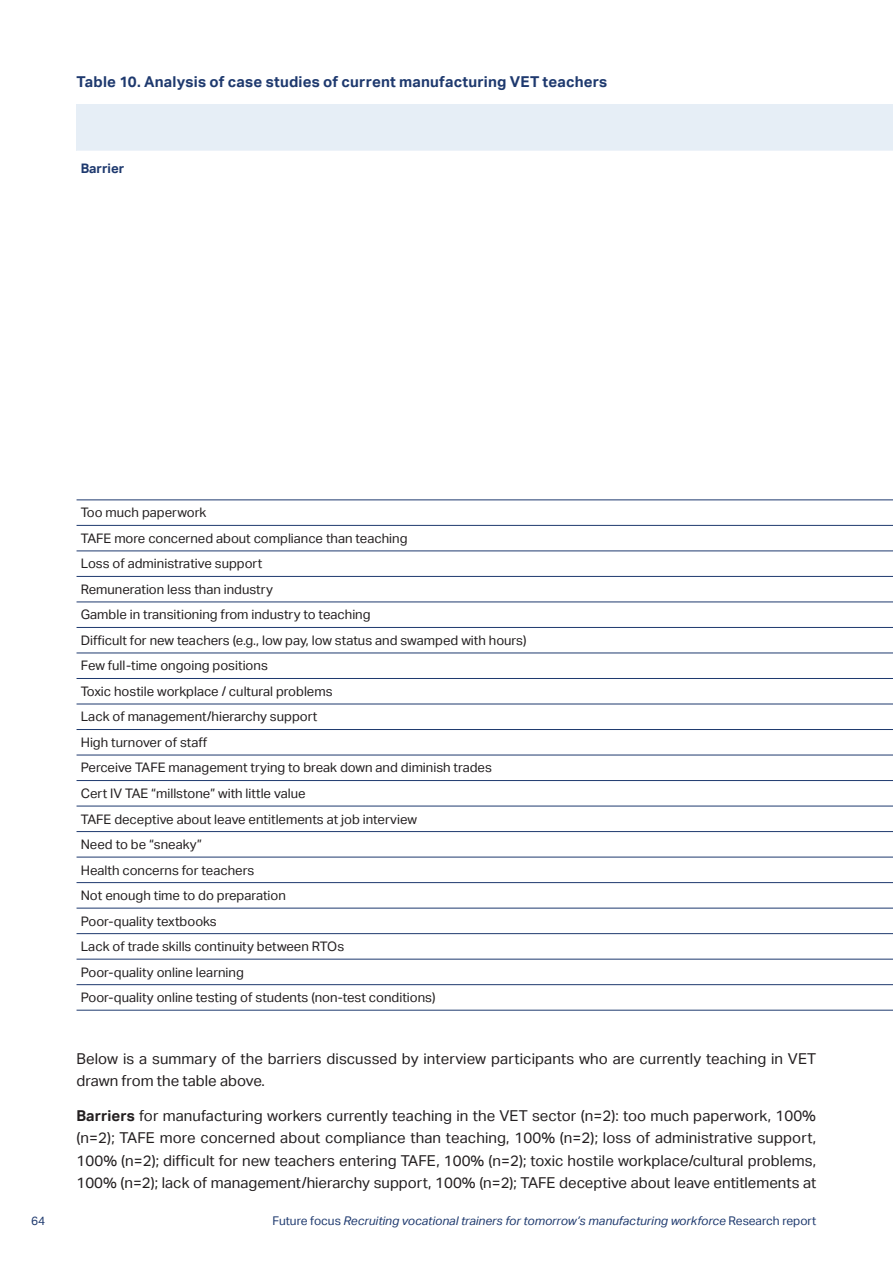
<style>
.page{position:relative;width:893px;height:1263px;background:#fff}
.page>*{position:absolute;margin:0;border:0;box-sizing:border-box;transform-origin:0 0}
._2__body_copy{font:15px/22.4px "Aktiv Grotesk";color:#231f20}
._4__table_heading{font:700 15px "Aktiv Grotesk";letter-spacing:.015em;color:#1e396e}
._2__body_copy-2{font:13.2px "Aktiv Grotesk";color:#231f20}
._2__body_copy-3{font:700 13.2px "Aktiv Grotesk";color:#1e396e}
.t1{font:italic 12px "Aktiv Grotesk";color:#1e396e}
.t2{font:12px "Aktiv Grotesk";color:#1e396e}
.s1{font-weight:700}
.s2{font-style:normal}
</style>
<div class="page">
<div style="left:77px;top:104px;width:816px;height:47px;background:#e6eef6"></div>
<svg style="left:77px;top:499px;width:816px;height:511px"></svg>
<hr style="left:77px;top:500px;width:816px;height:1px;background:#1e396e">
<hr style="left:77px;top:525px;width:816px;height:1px;background:#1e396e">
<hr style="left:77px;top:551px;width:816px;height:1px;background:#1e396e">
<hr style="left:77px;top:576px;width:816px;height:1px;background:#1e396e">
<hr style="left:77px;top:602px;width:816px;height:1px;background:#1e396e">
<hr style="left:77px;top:627px;width:816px;height:1px;background:#1e396e">
<hr style="left:77px;top:653px;width:816px;height:1px;background:#1e396e">
<hr style="left:77px;top:678px;width:816px;height:1px;background:#1e396e">
<hr style="left:77px;top:704px;width:816px;height:1px;background:#1e396e">
<hr style="left:77px;top:729px;width:816px;height:1px;background:#1e396e">
<hr style="left:77px;top:755px;width:816px;height:1px;background:#1e396e">
<hr style="left:77px;top:780px;width:816px;height:1px;background:#1e396e">
<hr style="left:77px;top:806px;width:816px;height:1px;background:#1e396e">
<hr style="left:77px;top:831px;width:816px;height:1px;background:#1e396e">
<hr style="left:77px;top:857px;width:816px;height:1px;background:#1e396e">
<hr style="left:77px;top:882px;width:816px;height:1px;background:#1e396e">
<hr style="left:77px;top:908px;width:816px;height:1px;background:#1e396e">
<hr style="left:77px;top:933px;width:816px;height:1px;background:#1e396e">
<hr style="left:77px;top:959px;width:816px;height:1px;background:#1e396e">
<hr style="left:77px;top:984px;width:816px;height:1px;background:#1e396e">
<hr style="left:77px;top:1010px;width:816px;height:1px;background:#1e396e">
<p class="_4__table_heading" style="left:77px;top:73px;width:532px">Table 10. Analysis of case studies of current manufacturing VET teachers</p>
<p class="_2__body_copy-3" style="left:81px;top:160px;width:45px">Barrier</p>
<p class="_2__body_copy-2" style="left:81px;top:505px;width:127px">Too much paperwork</p>
<p class="_2__body_copy-2" style="left:81px;top:530px;width:328px">TAFE more concerned about compliance than teaching</p>
<p class="_2__body_copy-2" style="left:81px;top:556px;width:183px">Loss of administrative support</p>
<p class="_2__body_copy-2" style="left:81px;top:582px;width:194px">Remuneration less than industry</p>
<p class="_2__body_copy-2" style="left:81px;top:607px;width:291px">Gamble in transitioning from industry to teaching</p>
<p class="_2__body_copy-2" style="left:81px;top:633px;width:447px">Difficult for new teachers (e.g., low pay, low status and swamped with hours)</p>
<p class="_2__body_copy-2" style="left:81px;top:658px;width:189px">Few full-time ongoing positions</p>
<p class="_2__body_copy-2" style="left:81px;top:684px;width:253px">Toxic hostile workplace / cultural problems</p>
<p class="_2__body_copy-2" style="left:81px;top:709px;width:238px">Lack of management/hierarchy support</p>
<p class="_2__body_copy-2" style="left:81px;top:735px;width:128px">High turnover of staff</p>
<p class="_2__body_copy-2" style="left:81px;top:760px;width:413px">Perceive TAFE management trying to break down and diminish trades</p>
<p class="_2__body_copy-2" style="left:81px;top:786px;width:226px">Cert IV TAE “millstone” with little value</p>
<p class="_2__body_copy-2" style="left:81px;top:811px;width:338px">TAFE deceptive about leave entitlements at job interview</p>
<p class="_2__body_copy-2" style="left:81px;top:837px;width:123px">Need to be “sneaky”</p>
<p class="_2__body_copy-2" style="left:81px;top:862px;width:175px">Health concerns for teachers</p>
<p class="_2__body_copy-2" style="left:81px;top:888px;width:207px">Not enough time to do preparation</p>
<p class="_2__body_copy-2" style="left:81px;top:913px;width:137px">Poor-quality textbooks</p>
<p class="_2__body_copy-2" style="left:81px;top:939px;width:265px">Lack of trade skills continuity between RTOs</p>
<p class="_2__body_copy-2" style="left:81px;top:964px;width:165px">Poor-quality online learning</p>
<p class="_2__body_copy-2" style="left:81px;top:990px;width:356px">Poor-quality online testing of students (non-test conditions)</p>
<p class="_2__body_copy" style="left:77px;top:1047px;width:741px">Below is a summary of the barriers discussed by interview participants who are currently teaching in VET drawn from the table above.</p>
<p class="_2__body_copy" style="left:77px;top:1104px;width:741px;text-align:justify"><span class="s1">Barriers</span> for manufacturing workers currently teaching in the VET sector (n=2): too much paperwork, 100% (n=2); TAFE more concerned about compliance than teaching, 100% (n=2); loss of administrative support, 100% (n=2); difficult for new teachers entering TAFE, 100% (n=2); toxic hostile workplace/cultural problems, 100% (n=2); lack of management/hierarchy support, 100% (n=2); TAFE deceptive about leave entitlements at</p>
<p class="t2" style="left:31px;top:1213px;width:16px">64</p>
<p class="t1" style="left:272px;top:1213px;width:545px"><span class="s2">Future focus</span> Recruiting vocational trainers for tomorrow’s manufacturing workforce <span class="s2">Research report</span></p>
</div>
